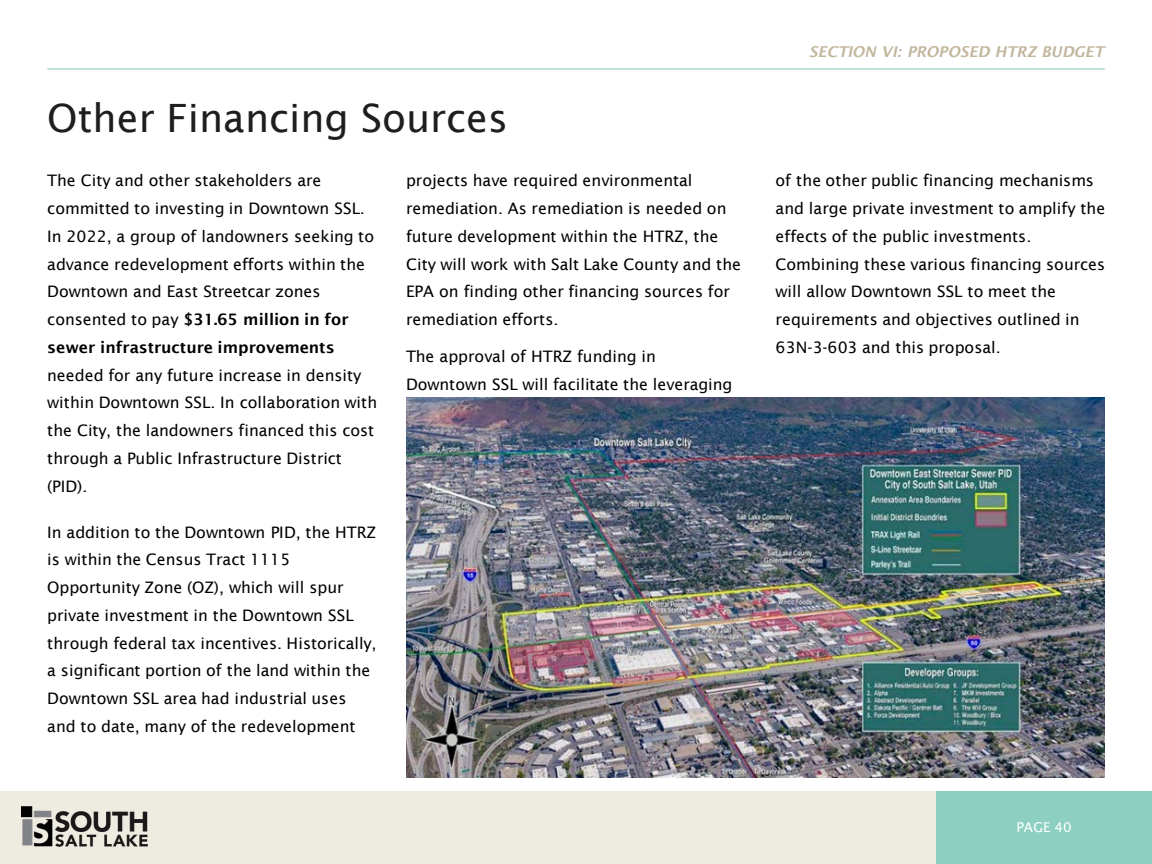
<style>
.page{position:relative;width:1152px;height:864px;background:#fff}
.page>*{position:absolute;margin:0;border:0;box-sizing:border-box;transform-origin:0 0}
.t1{font:39px "Lucida Sans";color:#1e1e1e}
.t2{font:15.9px/27.8px "Lucida Sans";color:#000}
.t3{font:italic 600 15px "Lucida Sans";color:#c2b69d}
.t4{font:13.5px "Lucida Sans";letter-spacing:-.005em;color:#fff}
.s1{font-weight:600}
</style>
<div class="page">
<div style="left:0;top:791px;width:1152px;height:73px;background:#eeece1"></div>
<div style="left:936px;top:791px;width:216px;height:73px;background:#8dd0c1"></div>
<img style="left:22px;top:806px;width:126px;height:41px">
<hr style="left:47px;top:68px;width:1058px;height:2px;background:#8dd0c1">
<img style="left:406px;top:398px;width:698px;height:380px">
<h2 class="t1" style="left:47px;top:95px;width:462px">Other Financing Sources</h2>
<p class="t2" style="left:47px;top:167px;width:332px">The City and other stakeholders are committed to investing in Downtown SSL.<br>In 2022, a group of landowners seeking to advance redevelopment efforts within the Downtown and East Streetcar zones consented to pay <span class="s1">$31.65 million in for sewer infrastructure improvements </span>needed for any future increase in density within Downtown SSL. In collaboration with the City, the landowners financed this cost through a Public Infrastructure District (PID).</p>
<p class="t2" style="left:47px;top:518px;width:331px">In addition to the Downtown PID, the HTRZ is within the Census Tract 1115<br>Opportunity Zone (OZ), which will spur private investment in the Downtown SSL through federal tax incentives. Historically, a significant portion of the land within the Downtown SSL area had industrial uses and to date, many of the redevelopment</p>
<p class="t2" style="left:406px;top:167px;width:337px">projects have required environmental remediation. As remediation is needed on future development within the HTRZ, the City will work with Salt Lake County and the EPA on finding other financing sources for remediation efforts.</p>
<p class="t2" style="left:406px;top:342px;width:328px">The approval of HTRZ funding in<br>Downtown SSL will facilitate the leveraging</p>
<p class="t3" style="left:809px;top:44px;width:297px">SECTION VI: PROPOSED HTRZ BUDGET</p>
<p class="t2" style="left:776px;top:167px;width:331px">of the other public financing mechanisms and large private investment to amplify the effects of the public investments.<br>Combining these various financing sources will allow Downtown SSL to meet the requirements and objectives outlined in 63N-3-603 and this proposal.</p>
<p class="t4" style="left:1016px;top:820px;width:57px">PAGE 40</p>
</div>
